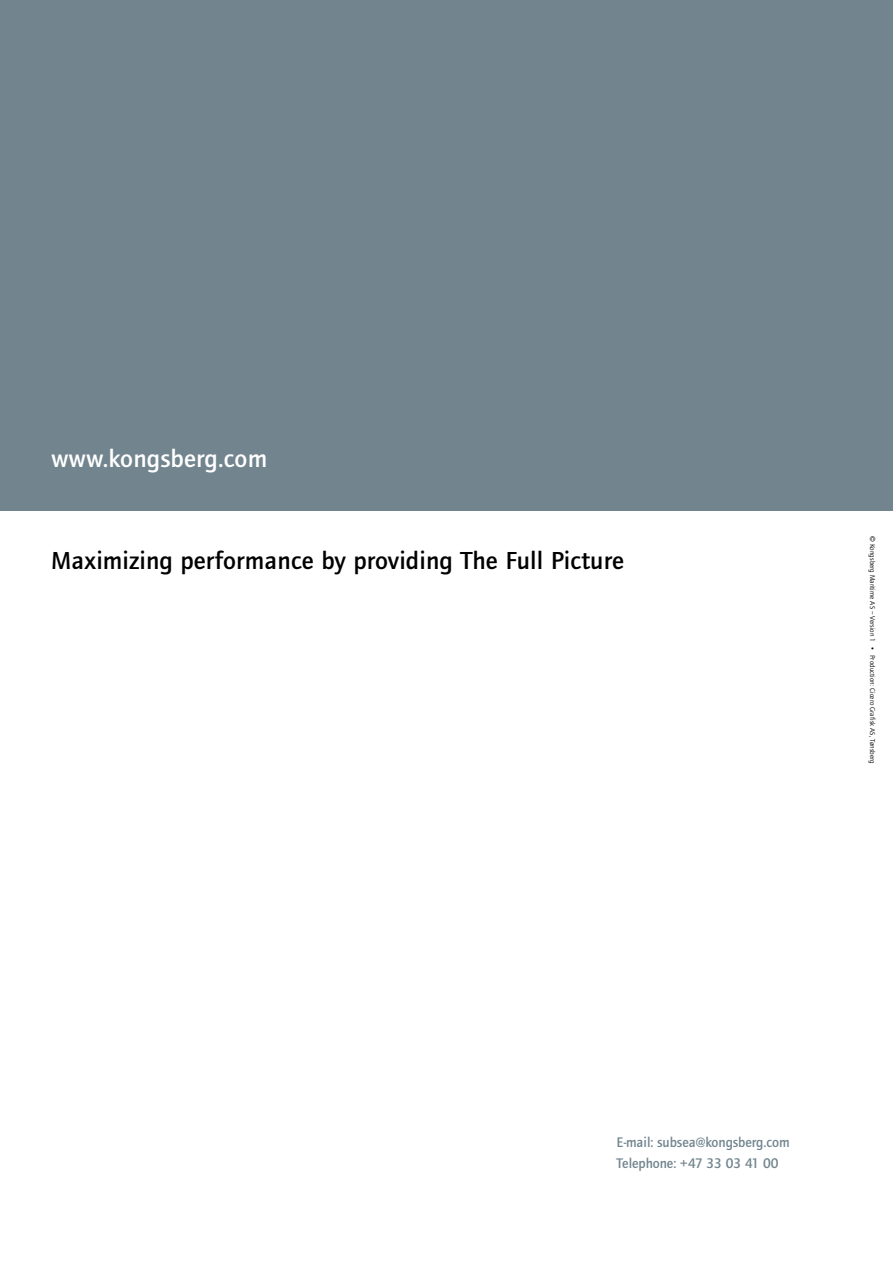
<style>
.page{position:relative;width:893px;height:1263px;background:#fff}
.page>*{position:absolute;margin:0;border:0;box-sizing:border-box;transform-origin:0 0}
.t1{font:500 25.5px "Foundry Journal";letter-spacing:.005em;color:#000}
.t2{font:500 25.5px "Foundry Journal";letter-spacing:.005em;color:#fff}
.t3{font:500 14.4px/21px "Foundry Journal";letter-spacing:-.005em;color:#72858f}
.t4{font:7.2px "Foundry Journal";color:#000}
.s1{font-family:"Frutiger";font-weight:300}
</style>
<div class="page">
<div style="left:0;top:0;width:893px;height:510px;background:#72858f"></div>
<h1 class="t2" style="left:51px;top:449px;width:218px">www.kongsberg.com</h1>
<h1 class="t1" style="left:51px;top:551px;width:574px">Maximizing performance by providing The Full Picture</h1>
<p class="t4" style="left:877px;top:536px;width:229px;rotate:90deg"><span class="s1">©</span> Kongsberg Maritime AS – Version 1 • Production: Cicero Grafisk AS, Tønsberg</p>
<h2 class="t3" style="left:617px;top:1133px;width:174px">E-mail: subsea@kongsberg.com<br>Telephone: +47 33 03 41 00</h2>
</div>
